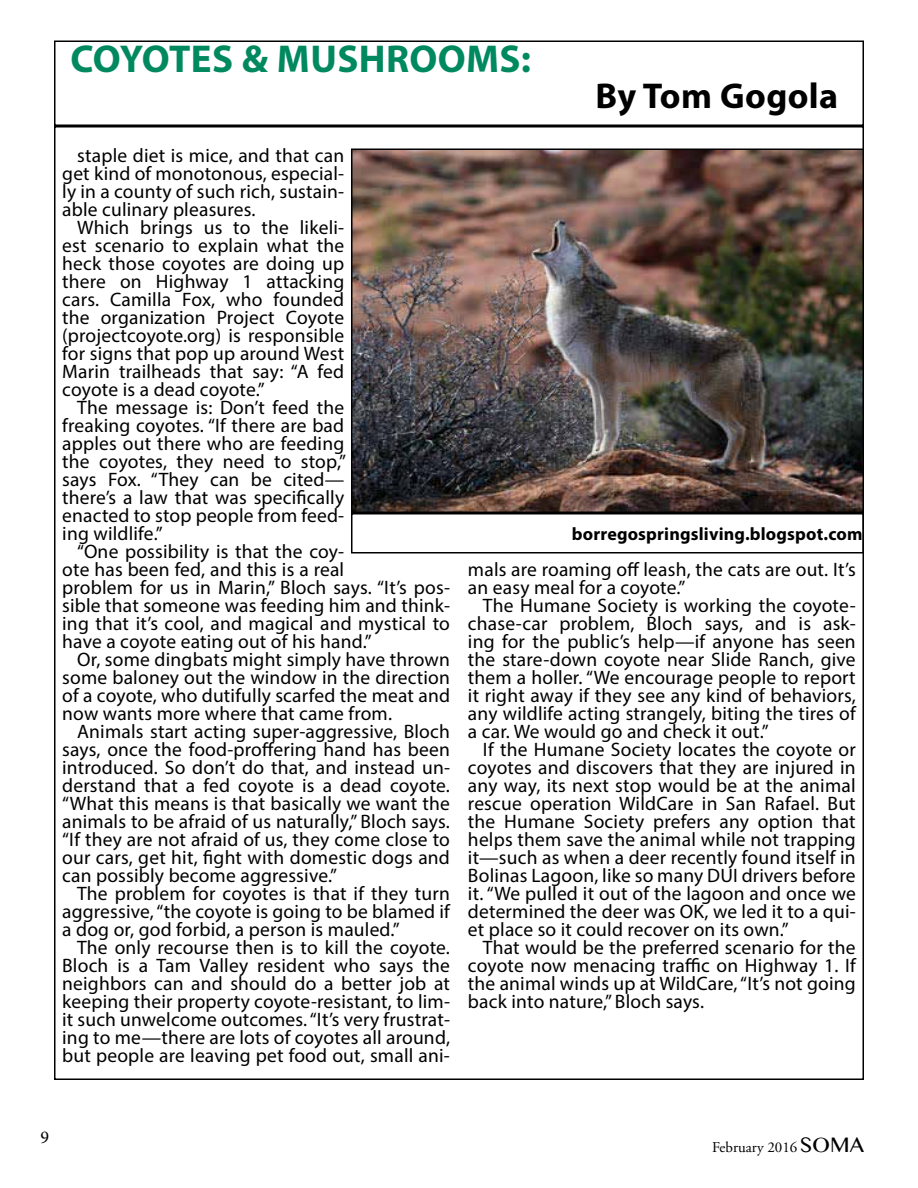
<style>
.page{position:relative;width:918px;height:1188px;background:#fff}
.page>*{position:absolute;margin:0;border:0;box-sizing:border-box;transform-origin:0 0}
.t1{font:700 39px "Myriad Pro";letter-spacing:.01em;color:#00895f}
.t2{font:700 36px "Myriad Pro";letter-spacing:.01em;color:#000}
.t3{font:19.5px/18px "Myriad Pro";letter-spacing:.01em;color:#000;text-align:justify}
.t4{font:700 18px "Myriad Pro";letter-spacing:.01em;color:#000}
.t5{font:18px "Minion Pro";color:#000}
.t6{font:15px "Adobe Garamond Pro";color:#000}
.s1{font-family:"Oriya MN";font-size:21px}
</style>
<div class="page">
<div style="left:54px;top:40px;width:810px;height:86px;border:2px solid #000"></div>
<img style="left:354px;top:151px;width:507px;height:359px">
<div style="left:351px;top:148px;width:513px;height:365px;border:2px solid #000"></div>
<div style="left:351px;top:513px;width:513px;height:41px;border:2px solid #000"></div>
<h1 class="t1" style="left:70px;top:33px;width:462px">COYOTES &amp; MUSHROOMS:</h1>
<h2 class="t2" style="left:596px;top:72px;width:244px">By Tom Gogola</h2>
<p class="t3" style="left:62px;top:146px;width:283px;text-indent:15px">staple diet is mice, and that can get kind of monotonous, especial&shy;ly in a county of such rich, sustain&shy;able culinary pleasures.</p>
<p class="t3" style="left:62px;top:218px;width:284px;text-indent:15px">Which brings us to the likeli&shy;est scenario to explain what the heck those coyotes are doing up there on Highway 1 attacking cars. Camilla Fox, who founded the organization Project Coyote (projectcoyote.org) is responsible for signs that pop up around West Marin trailheads that say: “A fed coyote is a dead coyote.”</p>
<p class="t3" style="left:62px;top:398px;width:285px;text-indent:15px">The message is: Don’t feed the freaking coyotes. “If there are bad apples out there who are feeding the coyotes, they need to stop,” says Fox. “They can be cited— there’s a law that was specifically enacted to stop people from feed&shy;ing wildlife.”</p>
<p class="t3" style="left:62px;top:542px;width:389px;text-align:left;text-indent:15px">“One possibility is that the coy-<br>ote has been fed, and this is a real<br>problem for us in Marin,” Bloch says. “It’s pos&shy;sible that someone was feeding him and think&shy;ing that it’s cool, and magical and mystical to have a coyote eating out of his hand.”</p>
<p class="t3" style="left:62px;top:650px;width:389px;text-indent:15px">Or, some dingbats might simply have thrown some baloney out the window in the direction of a coyote, who dutifully scarfed the meat and now wants more where that came from.</p>
<p class="t3" style="left:62px;top:722px;width:389px;text-indent:15px">Animals start acting super-aggressive, Bloch says, once the food-proffering hand has been introduced. So don’t do that, and instead un&shy;derstand that a fed coyote is a dead coyote. “What this means is that basically we want the animals to be afraid of us naturally,” Bloch says. “If they are not afraid of us, they come close to our cars, get hit, fight with domestic dogs and can possibly become aggressive.”</p>
<p class="t3" style="left:62px;top:884px;width:389px;text-indent:15px">The problem for coyotes is that if they turn aggressive, “the coyote is going to be blamed if a dog or, god forbid, a person is mauled.”</p>
<p class="t3" style="left:62px;top:938px;width:389px;text-indent:15px">The only recourse then is to kill the coyote.<br>Bloch is a Tam Valley resident who says the neighbors can and should do a better job at keeping their property coyote-resistant, to lim&shy;it such unwelcome outcomes. “It’s very frustrat&shy;ing to me—there are lots of coyotes all around, but people are leaving pet food out, small ani-</p>
<p class="t4" style="left:572px;top:522px;width:292px">borregospringsliving.blogspot.com</p>
<p class="t3" style="left:468px;top:560px;width:389px">mals are roaming off leash, the cats are out. It’s an easy meal for a coyote.”</p>
<p class="t3" style="left:468px;top:596px;width:389px;text-indent:15px">The Humane Society is working the coyote&shy;chase-car problem, Bloch says, and is ask&shy;ing for the public’s help—if anyone has seen the stare-down coyote near Slide Ranch, give them a holler. “We encourage people to report it right away if they see any kind of behaviors, any wildlife acting strangely, biting the tires of a car. We would go and check it out.”</p>
<p class="t3" style="left:468px;top:740px;width:389px;text-indent:15px">If the Humane Society locates the coyote or coyotes and discovers that they are injured in any way, its next stop would be at the animal rescue operation WildCare in San Rafael. But the Humane Society prefers any option that helps them save the animal while not trapping it—such as when a deer recently found itself in Bolinas Lagoon, like so many DUI drivers before it. “We pulled it out of the lagoon and once we determined the deer was OK, we led it to a qui&shy;et place so it could recover on its own.”</p>
<p class="t3" style="left:468px;top:938px;width:389px;text-indent:15px">That would be the preferred scenario for the coyote now menacing traffic on Highway 1. If the animal winds up at WildCare, “It’s not going back into nature,” Bloch says.</p>
<p class="t5" style="left:40px;top:1125px;width:10px">9</p>
<p class="t6" style="left:712px;top:1138px;width:153px">February 2016 <span class="s1">SOMA</span></p>
</div>
